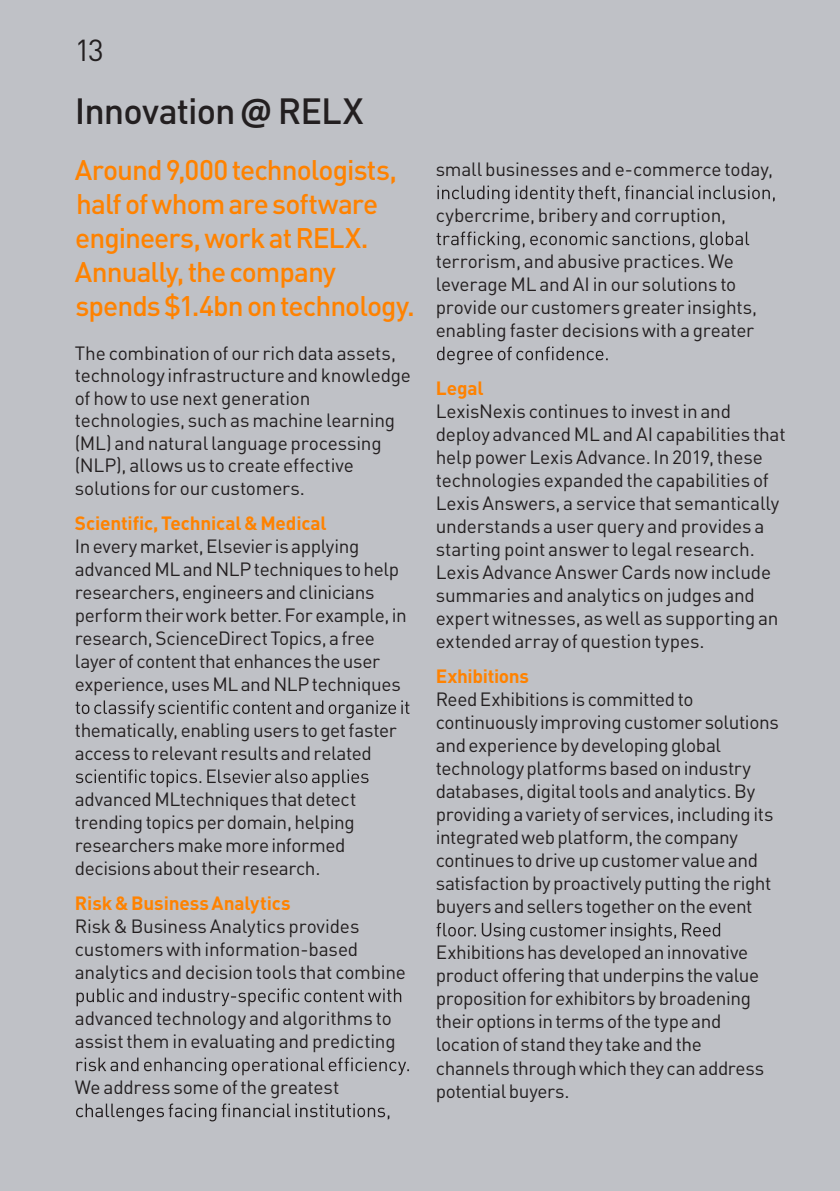
<style>
.page{position:relative;width:840px;height:1191px;background:#fff}
.page>*{position:absolute;margin:0;border:0;box-sizing:border-box;transform-origin:0 0}
.t1{font:500 36px "DIN";letter-spacing:-.025em;color:#231f20}
.t2{font:30px "DIN";color:#231f20}
.t3{font:500 28px/34px "DIN";letter-spacing:-.035em;color:#ff8200}
.t4{font:19px/23px "DIN";letter-spacing:-.015em;color:#231f20}
.t5{font:700 19px "DIN";letter-spacing:-.01em;color:#ff8200}
.s1{font-family:"Alibaba Pu Hui Ti M";font-weight:400}
</style>
<div class="page">
<div style="left:0;top:0;width:839px;height:1191px;background:#bfc1c6"></div>
<svg style="left:76px;top:700px;width:333px;height:18px"></svg>
<svg style="left:76px;top:769px;width:292px;height:18px"></svg>
<svg style="left:76px;top:988px;width:325px;height:18px"></svg>
<svg style="left:76px;top:1057px;width:333px;height:18px"></svg>
<svg style="left:76px;top:1103px;width:313px;height:18px"></svg>
<svg style="left:437px;top:185px;width:337px;height:18px"></svg>
<svg style="left:436px;top:231px;width:312px;height:18px"></svg>
<svg style="left:437px;top:346px;width:170px;height:18px"></svg>
<svg style="left:436px;top:922px;width:283px;height:18px"></svg>
<h2 class="t2" style="left:75px;top:31px;width:31px">13</h2>
<h1 class="t1" style="left:75px;top:88px;width:290px">Innovation<span class="s1">@</span> RELX</h1>
<h3 class="t3" style="left:75px;top:152px;width:341px">Around9,000technologists, halfofwhomaresoftware engineers,workatRELX.<br>Annually,thecompany spends$1.4bnontechnology.</h3>
<p class="t4" style="left:75px;top:341px;width:337px;line-height:22.4px">The combination of our rich data assets, technology infrastructure and knowledge of how to use next generation technologies, such as machine learning (ML) and natural language processing (NLP), allows us to create effective solutions for our customers.</p>
<p class="t5" style="left:75px;top:510px;width:253px">Scientific,Technical&amp;Medical</p>
<p class="t4" style="left:75px;top:534px;width:333px">Ineverymarket,Elsevier isapplying advancedMLandNLPtechniques tohelp researchers,engineersandclinicians performtheirworkbetter.Forexample,in research,ScienceDirectTopics,afree layerof contentthatenhances theuser experience,usesMLandNLPtechniques</p>
<p class="t4" style="left:75px;top:718px;width:323px">thematically,enablingusers togetfaster access torelevant resultsandrelated</p>
<p class="t4" style="left:75px;top:787px;width:283px">advancedMLtechniques thatdetect trendingtopicsperdomain,helping researchersmakemoreinformed decisionsabouttheir research.</p>
<p class="t5" style="left:75px;top:890px;width:217px">Risk&amp;BusinessAnalytics</p>
<p class="t4" style="left:75px;top:914px;width:332px">Risk &amp; Business Analytics provides customers with information-based analytics and decision tools that combine</p>
<p class="t4" style="left:75px;top:1006px;width:322px">advanced technology and algorithms to assist them in evaluating and predicting</p>
<p class="t4" style="left:75px;top:1075px;width:266px">We address some of the greatest</p>
<p class="t4" style="left:435px;top:157px;width:338px">small businesses and e-commerce today,</p>
<p class="t4" style="left:435px;top:203px;width:292px">cybercrime, bribery and corruption,</p>
<p class="t4" style="left:435px;top:249px;width:323px">terrorism, and abusive practices. We leverage ML and AI in our solutions to provide our customers greater insights, enabling faster decisions with a greater</p>
<p class="t5" style="left:435px;top:376px;width:49px">Legal</p>
<p class="t4" style="left:435px;top:399px;width:351px">LexisNexis continues to invest in and deploy advanced ML and AI capabilities that help power LexisAdvance. In 2019,these technologies expanded the capabilities of Lexis Answers, a service that semantically understands a user query and provides a starting point answer to legal research.<br>LexisAdvanceAnswerCards now include summaries and analytics on judges and expert witnesses, as well as supporting an extended array of question types.</p>
<p class="t5" style="left:435px;top:664px;width:95px">Exhibitions</p>
<p class="t4" style="left:435px;top:687px;width:344px">ReedExhibitions is committedto continuously improvingcustomer solutions andexperiencebydevelopingglobal technologyplatformsbasedonindustry databases,digitaltoolsandanalytics.By providingavarietyof services,includingits integratedwebplatform,thecompany continues todriveupcustomer valueand satisfactionbyproactivelyputtingtheright buyersandsellers togetherontheevent</p>
<p class="t4" style="left:435px;top:940px;width:330px">Exhibitionshasdevelopedaninnovative productofferingthatunderpins thevalue propositionforexhibitorsbybroadening theiroptions intermsofthetypeand locationof standthey takeandthe channels throughwhichthey canaddress potentialbuyers.</p>
</div>
